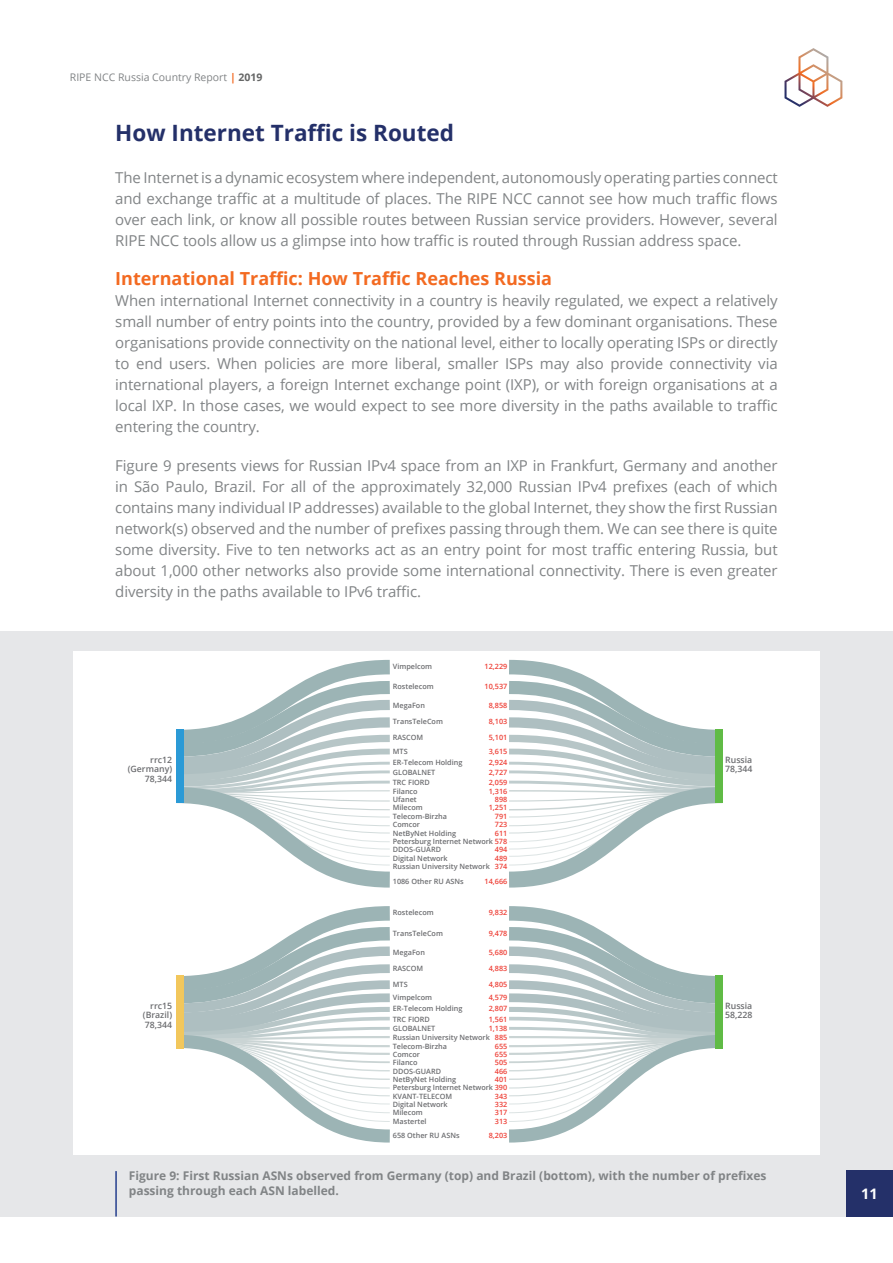
<style>
.page{position:relative;width:893px;height:1263px;background:#fff}
.page>*{position:absolute;margin:0;border:0;box-sizing:border-box;transform-origin:0 0}
.heading_1{font:700 22.5px "Open Sans";color:#243069}
.heading_2{font:700 18px "Open Sans";color:#f36a21}
.body_text___white_sp{font:15px/21px "Open Sans";letter-spacing:-.01em;color:#818486;text-align:justify}
.t1{font:700 14.55px "Open Sans";color:#fff}
.figure_text{font:700 12px/15px "Open Sans";color:#818486}
.t2{font:10.5px "Open Sans";color:#818486}
.t3{font:600 8.7px/9.4px "Open Sans";color:#6c6d70}
.t4{font:600 7.2px/8.4px "Open Sans";color:#6c6d70;text-align:justify}
.t5{font:600 7.2px "Open Sans";color:#ee3e35}
.s1{font-weight:700;color:#f36a21}
.s2{font-weight:700;color:#656666}
.s3{color:#ee3e35}
</style>
<div class="page">
<svg style="left:784px;top:48px;width:58px;height:59px"></svg>
<div style="left:0;top:631px;width:893px;height:585px;background:#e6e7e9"></div>
<hr style="left:115px;top:1171px;width:2px;height:45px;background:#253f8e">
<div style="left:73px;top:651px;width:747px;height:503px;background:#fff"></div>
<svg style="left:176px;top:659px;width:214px;height:484px"></svg>
<svg style="left:509px;top:659px;width:214px;height:484px"></svg>
<div style="left:176px;top:976px;width:8px;height:73px;background:#f2c75c"></div>
<div style="left:715px;top:976px;width:7px;height:73px;background:#60bb46"></div>
<div style="left:846px;top:1169px;width:47px;height:47px;background:#243069"></div>
<p class="t2" style="left:70px;top:70px;width:194px">RIPE NCC Russia Country Report <span class="s1">|</span> <span class="s2">2019</span></p>
<p class="heading_1" style="left:115px;top:116px;width:340px">How Internet Traffic is Routed</p>
<p class="body_text___white_sp" style="left:115px;top:166px;width:664px">The Internet is a dynamic ecosystem where independent, autonomously operating parties connect and exchange traffic at a multitude of places. The RIPE NCC cannot see how much traffic flows over each link, or know all possible routes between Russian service providers. However, several RIPE NCC tools allow us a glimpse into how traffic is routed through Russian address space.</p>
<p class="heading_2" style="left:115px;top:265px;width:438px">International Traffic: How Traffic Reaches Russia</p>
<p class="body_text___white_sp" style="left:115px;top:289px;width:664px">When international Internet connectivity in a country is heavily regulated, we expect a relatively small number of entry points into the country, provided by a few dominant organisations. These organisations provide connectivity on the national level, either to locally operating ISPs or directly to end users. When policies are more liberal, smaller ISPs may also provide connectivity via international players, a foreign Internet exchange point (IXP), or with foreign organisations at a local IXP. In those cases, we would expect to see more diversity in the paths available to traffic entering the country.</p>
<p class="body_text___white_sp" style="left:115px;top:454px;width:664px">Figure 9 presents views for Russian IPv4 space from an IXP in Frankfurt, Germany and another in São Paulo, Brazil. For all of the approximately 32,000 Russian IPv4 prefixes (each of which contains many individual IP addresses) available to the global Internet, they show the first Russian network(s) observed and the number of prefixes passing through them. We can see there is quite some diversity. Five to ten networks act as an entry point for most traffic entering Russia, but about 1,000 other networks also provide some international connectivity. There is even greater diversity in the paths available to IPv6 traffic.</p>
<p class="t3" style="left:128px;top:754px;width:46px;text-align:right">rrc12 (Germany)<br>78,344</p>
<p class="t3" style="left:143px;top:1001px;width:31px;text-align:justify;text-indent:7px">rrc15 (Brazil)<br>78,344</p>
<p class="t4" style="left:393px;top:662px;width:41px">Vimpelcom</p>
<p class="t5" style="left:485px;top:661px;width:24px">12,229</p>
<p class="t4" style="left:393px;top:682px;width:42px">Rostelecom</p>
<p class="t5" style="left:485px;top:682px;width:24px">10,537</p>
<p class="t4" style="left:393px;top:701px;width:34px">MegaFon</p>
<p class="t5" style="left:489px;top:701px;width:20px">8,858</p>
<p class="t4" style="left:393px;top:717px;width:52px">TransTeleCom</p>
<p class="t5" style="left:489px;top:717px;width:20px">8,103</p>
<p class="t4" style="left:393px;top:733px;width:32px">RASCOM</p>
<p class="t5" style="left:489px;top:733px;width:20px">5,101</p>
<p class="t4" style="left:393px;top:746px;width:16px">MTS</p>
<p class="t5" style="left:489px;top:746px;width:20px">3,615</p>
<p class="t4" style="left:393px;top:758px;width:71px">ER-Telecom Holding</p>
<p class="t5" style="left:489px;top:758px;width:20px">2,924</p>
<p class="t4" style="left:393px;top:768px;width:44px">GLOBALNET</p>
<p class="t5" style="left:489px;top:768px;width:20px">2,727</p>
<p class="t4" style="left:393px;top:778px;width:39px">TRC FIORD</p>
<p class="t5" style="left:489px;top:777px;width:20px">2,059</p>
<p class="t4" style="left:393px;top:786px;width:26px">Filanco</p>
<p class="t5" style="left:489px;top:786px;width:20px">1,316</p>
<p class="t4" style="left:393px;top:795px;width:25px">Ufanet</p>
<p class="t5" style="left:495px;top:795px;width:14px">898</p>
<p class="t4" style="left:393px;top:803px;width:31px">Milecom</p>
<p class="t5" style="left:489px;top:803px;width:20px">1,251</p>
<p class="t4" style="left:393px;top:812px;width:56px">Telecom-Birzha</p>
<p class="t5" style="left:495px;top:811px;width:14px">791</p>
<p class="t4" style="left:393px;top:820px;width:29px">Comcor</p>
<p class="t5" style="left:495px;top:820px;width:14px">723</p>
<p class="t4" style="left:393px;top:829px;width:65px">NetByNet Holding</p>
<p class="t4" style="left:393px;top:829px;width:116px;text-indent:102px"><span class="s3">611<br></span>Petersburg Internet Network <span class="s3">578<br></span>DDOS-GUARD</p>
<p class="t5" style="left:495px;top:845px;width:14px">494</p>
<p class="t4" style="left:393px;top:854px;width:56px">Digital Network</p>
<p class="t4" style="left:393px;top:854px;width:116px;text-align:right"><span class="s3">489<br></span>Russian University Network <span class="s3">374</span></p>
<p class="t4" style="left:393px;top:877px;width:72px">1086 Other RU ASNs</p>
<p class="t5" style="left:485px;top:876px;width:24px">14,666</p>
<p class="t4" style="left:393px;top:908px;width:42px">Rostelecom</p>
<p class="t5" style="left:489px;top:908px;width:20px">9,832</p>
<p class="t4" style="left:393px;top:929px;width:52px">TransTeleCom</p>
<p class="t5" style="left:489px;top:928px;width:20px">9,478</p>
<p class="t4" style="left:393px;top:948px;width:34px">MegaFon</p>
<p class="t5" style="left:489px;top:947px;width:20px">5,680</p>
<p class="t4" style="left:393px;top:964px;width:32px">RASCOM</p>
<p class="t5" style="left:489px;top:963px;width:20px">4,883</p>
<p class="t4" style="left:393px;top:980px;width:16px">MTS</p>
<p class="t5" style="left:489px;top:979px;width:20px">4,805</p>
<p class="t4" style="left:393px;top:993px;width:41px">Vimpelcom</p>
<p class="t5" style="left:489px;top:992px;width:20px">4,579</p>
<p class="t4" style="left:393px;top:1004px;width:71px">ER-Telecom Holding</p>
<p class="t5" style="left:489px;top:1004px;width:20px">2,807</p>
<p class="t4" style="left:393px;top:1015px;width:39px">TRC FIORD</p>
<p class="t5" style="left:489px;top:1014px;width:20px">1,561</p>
<p class="t4" style="left:393px;top:1024px;width:44px">GLOBALNET</p>
<p class="t4" style="left:393px;top:1024px;width:116px;text-indent:96px"><span class="s3">1,138<br></span>Russian University Network <span class="s3">885<br></span>Telecom-Birzha</p>
<p class="t5" style="left:495px;top:1041px;width:14px">655</p>
<p class="t4" style="left:393px;top:1049px;width:29px">Comcor</p>
<p class="t5" style="left:495px;top:1049px;width:14px">655</p>
<p class="t4" style="left:393px;top:1058px;width:26px">Filanco</p>
<p class="t5" style="left:495px;top:1057px;width:14px">505</p>
<p class="t4" style="left:393px;top:1067px;width:50px">DDOS-GUARD</p>
<p class="t5" style="left:495px;top:1066px;width:14px">466</p>
<p class="t4" style="left:393px;top:1075px;width:65px">NetByNet Holding</p>
<p class="t4" style="left:393px;top:1075px;width:116px;text-indent:102px"><span class="s3">401<br></span>Petersburg Internet Network <span class="s3">390<br></span>KVANT-TELECOM</p>
<p class="t5" style="left:495px;top:1091px;width:14px">343</p>
<p class="t4" style="left:393px;top:1100px;width:56px">Digital Network</p>
<p class="t5" style="left:495px;top:1099px;width:14px">332</p>
<p class="t4" style="left:393px;top:1108px;width:31px">Milecom</p>
<p class="t5" style="left:495px;top:1108px;width:14px">317</p>
<p class="t4" style="left:393px;top:1117px;width:35px">Mastertel</p>
<p class="t5" style="left:495px;top:1116px;width:14px">313</p>
<p class="t4" style="left:393px;top:1131px;width:68px">658 Other RU ASNs</p>
<p class="t5" style="left:489px;top:1131px;width:20px">8,203</p>
<p class="t3" style="left:725px;top:754px;width:29px">Russia<br>78,344</p>
<p class="t3" style="left:725px;top:1001px;width:29px">Russia<br>58,228</p>
<p class="figure_text" style="left:129px;top:1168px;width:639px">Figure 9: First Russian ASNs observed from Germany (top) and Brazil (bottom), with the number of prefixes passing through each ASN labelled.</p>
<p class="t1" style="left:861px;top:1183px;width:18px">11</p>
</div>
